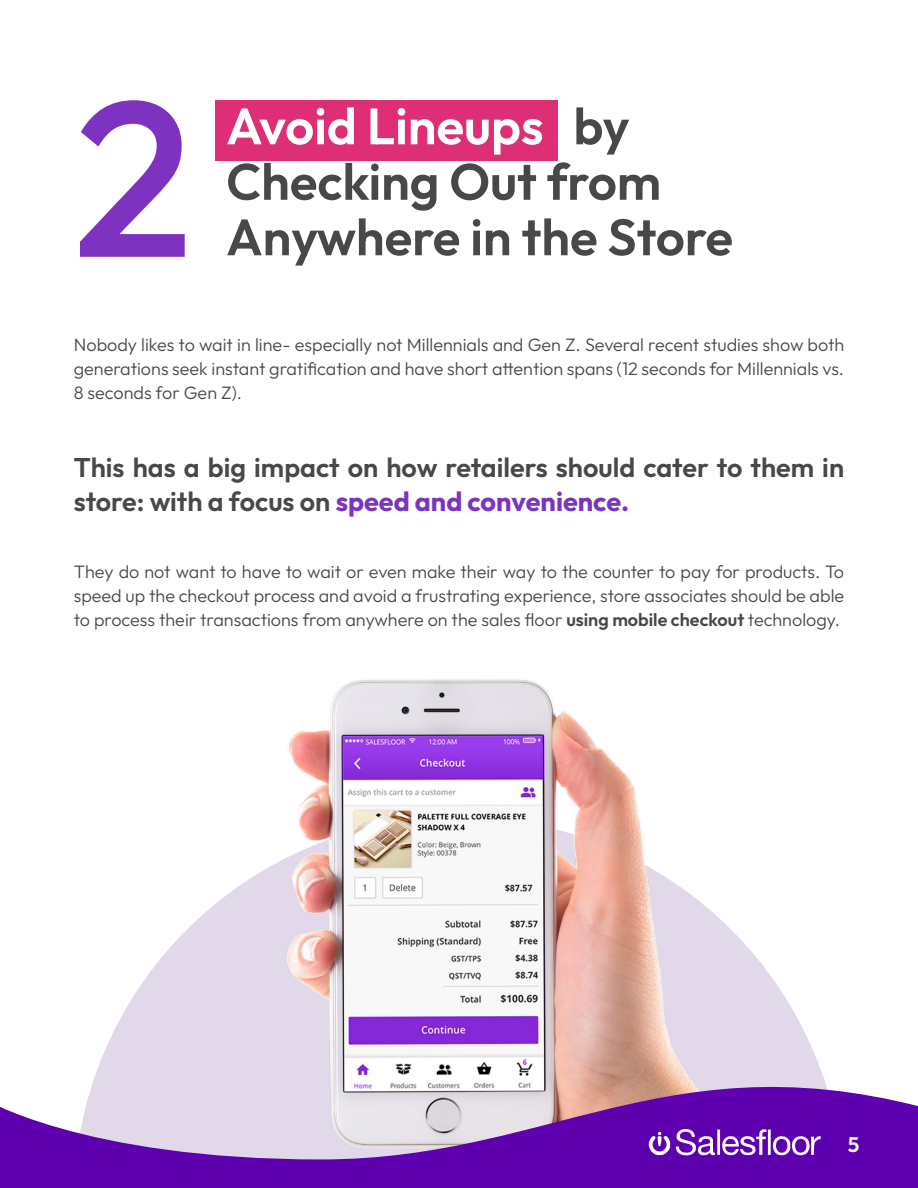
<style>
.page{position:relative;width:918px;height:1188px;background:#fff}
.page>*{position:absolute;margin:0;border:0;box-sizing:border-box;transform-origin:0 0}
.t1{font:500 220.5px "Outfit";color:#7e33c0}
.t2{font:600 51px/55.5px "Outfit";color:#484848}
.t3{font:600 27px/34.5px "Outfit";color:#484848}
.t4{font:600 21px "Outfit";color:#fff}
.t5{font:300 18px/24px "Outfit";color:#484848;text-align:justify}
.s1{color:#fff}
.s2{font-weight:700;color:#7e33c0}
.s3{font-weight:600}
</style>
<div class="page">
<img style="left:147px;top:679px;width:654px;height:345px">
<svg style="left:0;top:1024px;width:918px;height:164px"></svg>
<svg style="left:648px;top:1132px;width:22px;height:23px"></svg>
<svg style="left:676px;top:1129px;width:145px;height:27px"></svg>
<div style="left:215px;top:100px;width:343px;height:60px;background:#de2e75"></div>
<h1 class="t1" style="left:74px;top:54px;width:121px">2</h1>
<h2 class="t2" style="left:226px;top:98px;width:436px"><span class="s1">Avoid Lineups</span> by<br>Checking Out from</h2>
<h2 class="t2" style="left:226px;top:209px;width:508px">Anywhere in the Store</h2>
<p class="t5" style="left:74px;top:333px;width:772px">Nobody likes to wait in line- especially not Millennials and Gen Z. Several recent studies show both generations seek instant gratification and have short attention spans (12 seconds for Millennials vs.<br>8 seconds for Gen Z).</p>
<h3 class="t3" style="left:74px;top:450px;width:772px">This has a big impact on how retailers should cater to them in store: with a focus on <span class="s2">speed and convenience.</span></h3>
<p class="t5" style="left:74px;top:560px;width:772px">They do not want to have to wait or even make their way to the counter to pay for products. To speed up the checkout process and avoid a frustrating experience, store associates should be able to process their transactions from anywhere on the sales floor <span class="s3">using mobile checkout</span> technology.</p>
<p class="t4" style="left:848px;top:1132px;width:13px">5</p>
</div>
